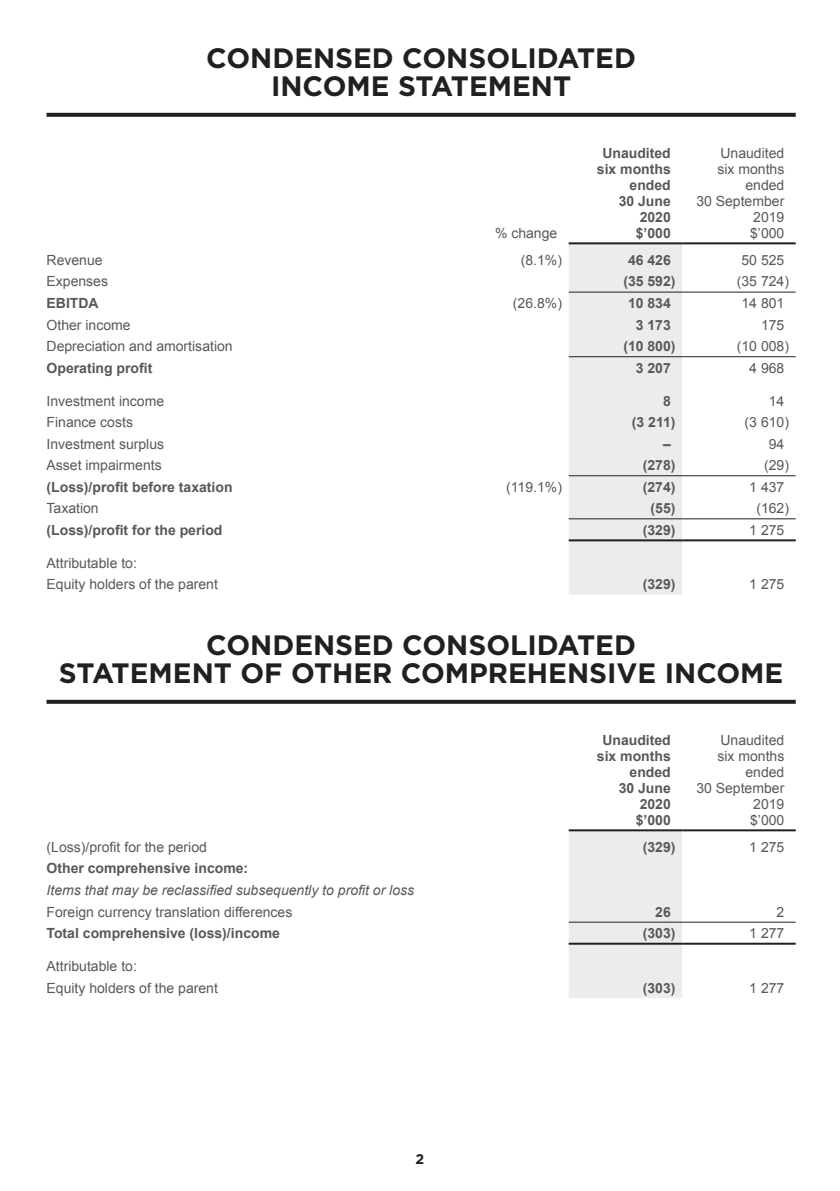
<style>
.page{position:relative;width:840px;height:1191px;background:#fff}
.page>*{position:absolute;margin:0;border:0;box-sizing:border-box;transform-origin:0 0}
.t1{font:700 28px/28px "Gotham";color:#231f20;text-align:center}
.t2{font:14px/16px "Arial";color:#57585a;text-align:right}
.t3{font:700 14px/16px "Arial";color:#57585a;text-align:right}
.t4{font:italic 14px "Arial";color:#57585a}
.t5{font:700 14px "Gotham";color:#231f20}
</style>
<div class="page">
<div style="left:568px;top:244px;width:113px;height:351px;background:#ececee"></div>
<hr style="left:568px;top:242px;width:113px;height:2px;background:#231f20">
<hr style="left:681px;top:242px;width:114px;height:2px;background:#231f20">
<hr style="left:568px;top:539px;width:113px;height:2px;background:#231f20">
<hr style="left:681px;top:539px;width:114px;height:2px;background:#231f20">
<hr style="left:568px;top:518px;width:113px;height:1px;background:#231f20">
<hr style="left:681px;top:518px;width:114px;height:1px;background:#231f20">
<hr style="left:568px;top:475px;width:113px;height:1px;background:#231f20">
<hr style="left:681px;top:475px;width:114px;height:1px;background:#231f20">
<hr style="left:568px;top:356px;width:113px;height:1px;background:#231f20">
<hr style="left:681px;top:356px;width:114px;height:1px;background:#231f20">
<hr style="left:568px;top:291px;width:113px;height:1px;background:#231f20">
<hr style="left:681px;top:291px;width:114px;height:1px;background:#231f20">
<svg style="left:46px;top:113px;width:749px;height:4px;fill:#231f20"></svg>
<div style="left:568px;top:831px;width:113px;height:167px;background:#ececee"></div>
<hr style="left:568px;top:829px;width:113px;height:2px;background:#231f20">
<hr style="left:681px;top:829px;width:114px;height:2px;background:#231f20">
<hr style="left:568px;top:942px;width:113px;height:2px;background:#231f20">
<hr style="left:681px;top:942px;width:114px;height:2px;background:#231f20">
<hr style="left:568px;top:921px;width:113px;height:1px;background:#231f20">
<hr style="left:681px;top:921px;width:114px;height:1px;background:#231f20">
<svg style="left:46px;top:700px;width:749px;height:4px;fill:#231f20"></svg>
<h1 class="t1" style="left:206px;top:44px;width:431px">CONDENSED CONSOLIDATED<br>INCOME STATEMENT</h1>
<p class="t2" style="left:494px;top:225px;width:64px">% change</p>
<p class="t3" style="left:596px;top:145px;width:75px">Unaudited six months ended<br>30 June<br>2020<br>$’000</p>
<p class="t2" style="left:696px;top:145px;width:89px">Unaudited<br>six months ended<br>30 September<br>2019<br>$’000</p>
<p class="t2" style="left:47px;top:252px;width:58px">Revenue</p>
<p class="t2" style="left:520px;top:252px;width:43px">(8.1%)</p>
<p class="t3" style="left:627px;top:252px;width:44px">46 426</p>
<p class="t2" style="left:741px;top:252px;width:44px">50 525</p>
<p class="t2" style="left:47px;top:274px;width:63px">Expenses</p>
<p class="t3" style="left:623px;top:274px;width:54px">(35 592)</p>
<p class="t2" style="left:736px;top:274px;width:54px">(35 724)</p>
<p class="t3" style="left:47px;top:295px;width:54px">EBITDA</p>
<p class="t2" style="left:512px;top:295px;width:51px">(26.8%)</p>
<p class="t3" style="left:627px;top:295px;width:44px">10 834</p>
<p class="t2" style="left:741px;top:295px;width:44px">14 801</p>
<p class="t2" style="left:47px;top:317px;width:86px">Other income</p>
<p class="t3" style="left:635px;top:317px;width:37px">3 173</p>
<p class="t2" style="left:760px;top:317px;width:25px">175</p>
<p class="t2" style="left:47px;top:338px;width:187px">Depreciation and amortisation</p>
<p class="t3" style="left:623px;top:339px;width:54px">(10 800)</p>
<p class="t2" style="left:736px;top:338px;width:54px">(10 008)</p>
<p class="t3" style="left:47px;top:360px;width:107px">Operating profit</p>
<p class="t3" style="left:635px;top:360px;width:37px">3 207</p>
<p class="t2" style="left:748px;top:360px;width:37px">4 968</p>
<p class="t2" style="left:47px;top:393px;width:119px">Investment income</p>
<p class="t3" style="left:662px;top:393px;width:9px">8</p>
<p class="t2" style="left:768px;top:393px;width:17px">14</p>
<p class="t2" style="left:47px;top:414px;width:88px">Finance costs</p>
<p class="t3" style="left:631px;top:414px;width:45px">(3 211)</p>
<p class="t2" style="left:744px;top:414px;width:46px">(3 610)</p>
<p class="t2" style="left:47px;top:436px;width:119px">Investment surplus</p>
<p class="t3" style="left:662px;top:436px;width:9px">–</p>
<p class="t2" style="left:768px;top:436px;width:17px">94</p>
<p class="t2" style="left:47px;top:457px;width:117px">Asset impairments</p>
<p class="t3" style="left:642px;top:458px;width:34px">(278)</p>
<p class="t2" style="left:763px;top:457px;width:26px">(29)</p>
<p class="t3" style="left:47px;top:479px;width:187px">(Loss)/profit before taxation</p>
<p class="t2" style="left:506px;top:479px;width:57px">(119.1%)</p>
<p class="t3" style="left:642px;top:479px;width:34px">(274)</p>
<p class="t2" style="left:748px;top:479px;width:37px">1 437</p>
<p class="t2" style="left:47px;top:500px;width:54px">Taxation</p>
<p class="t3" style="left:650px;top:501px;width:26px">(55)</p>
<p class="t2" style="left:756px;top:500px;width:34px">(162)</p>
<p class="t3" style="left:47px;top:522px;width:177px">(Loss)/profit for the period</p>
<p class="t3" style="left:642px;top:522px;width:34px">(329)</p>
<p class="t2" style="left:748px;top:522px;width:37px">1 275</p>
<p class="t2" style="left:47px;top:552px;width:173px;line-height:21.6px;text-align:left">Attributable to:<br>Equity holders of the parent</p>
<p class="t3" style="left:642px;top:577px;width:34px">(329)</p>
<p class="t2" style="left:748px;top:576px;width:37px">1 275</p>
<h1 class="t1" style="left:59px;top:630px;width:725px">CONDENSED CONSOLIDATED<br>STATEMENT OF OTHER COMPREHENSIVE INCOME</h1>
<p class="t3" style="left:596px;top:732px;width:75px">Unaudited six months ended<br>30 June<br>2020<br>$’000</p>
<p class="t2" style="left:696px;top:732px;width:89px">Unaudited<br>six months ended<br>30 September<br>2019<br>$’000</p>
<p class="t2" style="left:47px;top:839px;width:162px">(Loss)/profit for the period</p>
<p class="t3" style="left:642px;top:839px;width:34px">(329)</p>
<p class="t2" style="left:748px;top:839px;width:37px">1 275</p>
<p class="t3" style="left:47px;top:861px;width:203px">Other comprehensive income:</p>
<p class="t4" style="left:47px;top:881px;width:369px">Items that may be reclassified subsequently to profit or loss</p>
<p class="t2" style="left:47px;top:903px;width:247px">Foreign currency translation differences</p>
<p class="t3" style="left:655px;top:904px;width:17px">26</p>
<p class="t2" style="left:776px;top:903px;width:9px">2</p>
<p class="t3" style="left:47px;top:925px;width:235px">Total comprehensive (loss)/income</p>
<p class="t3" style="left:642px;top:925px;width:34px">(303)</p>
<p class="t2" style="left:748px;top:925px;width:37px">1 277</p>
<p class="t2" style="left:47px;top:955px;width:173px;line-height:21.6px;text-align:left">Attributable to:<br>Equity holders of the parent</p>
<p class="t3" style="left:642px;top:980px;width:34px">(303)</p>
<p class="t2" style="left:748px;top:979px;width:37px">1 277</p>
<p class="t5" style="left:415px;top:1150px;width:10px">2</p>
</div>
